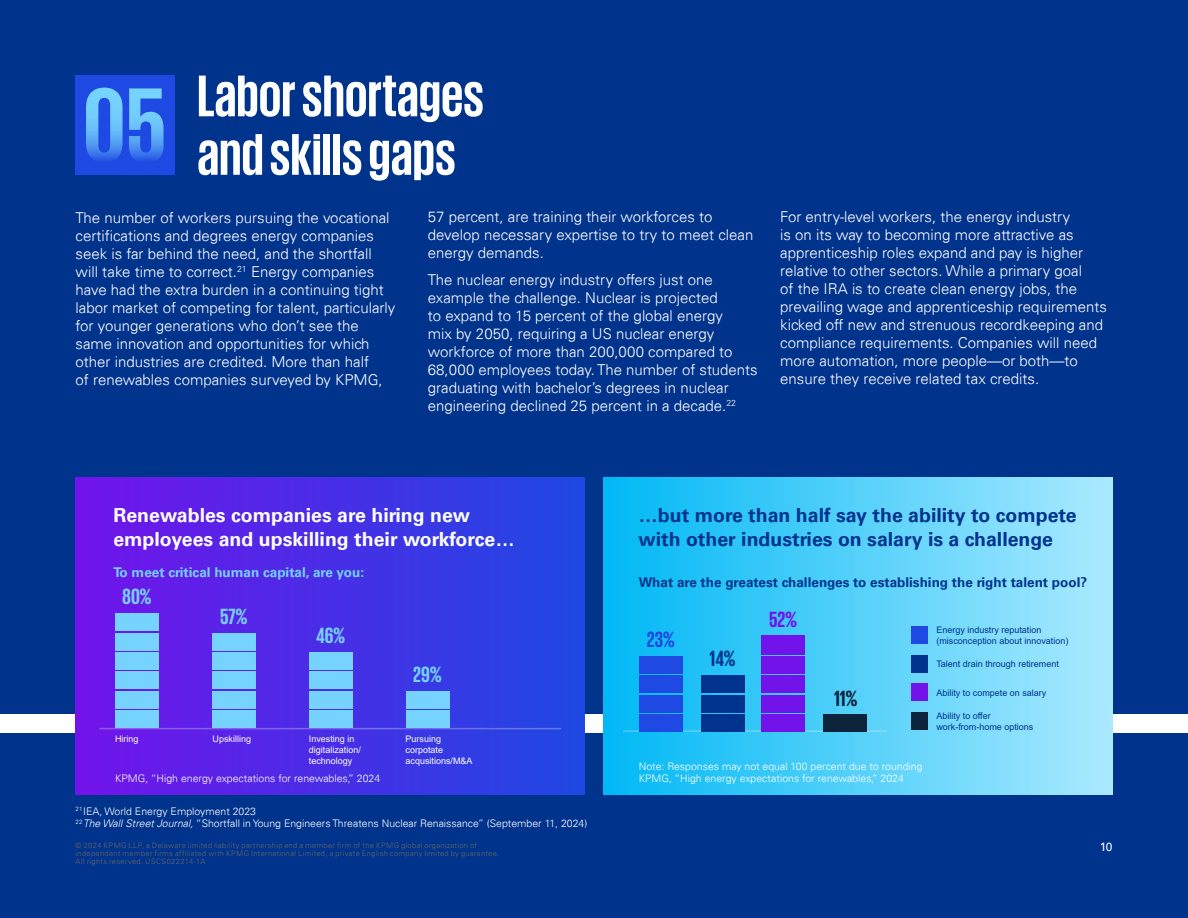
<style>
.page{position:relative;width:1188px;height:918px;background:#fff}
.page>*{position:absolute;margin:0;border:0;box-sizing:border-box;transform-origin:0 0}
.t1{font:700 108.3px "KPMG";color:#76d2ff}
.t2{font:700 60px/58.5px "KPMG";color:#fff}
.t3{font:700 22.5px "KPMG";letter-spacing:-.005em;color:#76d2ff}
.t4{font:700 22.5px "KPMG";color:#1e49e2}
.t5{font:700 22.5px "KPMG";color:#00338d}
.t6{font:700 22.5px "KPMG";color:#7213ea}
.t7{font:700 22.5px "KPMG";color:#0c233c}
.t8{font:700 19.5px/24px "Univers 65";color:#00338c}
.t9{font:700 19.5px/24px "Univers 65";color:#fff}
.t10{font:300 15px/18px "Univers 45";color:#fff}
.t11{font:700 13.5px "Univers 65";color:#00338c}
.t12{font:700 13.5px "Univers 65";color:#76d2ff}
.t13{font:12px "Univers 55 Roman";color:#fff}
.t14{font:300 10.5px/12.6px "Univers 45";color:#fff}
.t15{font:9px/10.8px "Arial";color:#00338d}
.t16{font:9px/10.8px "Arial";color:#fff}
.t17{font:300 7.5px/8.1px "Univers 45";letter-spacing:.045em;color:#666}
.s1{font-style:italic}
</style>
<div class="page">
<div style="left:0;top:733px;width:1188px;height:185px;background:#00338c"></div>
<div style="left:0;top:0;width:1188px;height:714px;background:#00338c"></div>
<div style="left:76px;top:477px;width:509px;height:318px;background:linear-gradient(to right,#7213ea,#1f49e2)"></div>
<div style="left:603px;top:477px;width:509px;height:318px;background:linear-gradient(to right,#00b8f5,#abeaff)"></div>
<div style="left:115px;top:710px;width:44px;height:18px;background:#76d2ff"></div>
<div style="left:115px;top:691px;width:44px;height:18px;background:#76d2ff"></div>
<div style="left:115px;top:671px;width:44px;height:18px;background:#76d2ff"></div>
<div style="left:115px;top:652px;width:44px;height:18px;background:#76d2ff"></div>
<div style="left:115px;top:633px;width:44px;height:18px;background:#76d2ff"></div>
<div style="left:115px;top:613px;width:44px;height:18px;background:#76d2ff"></div>
<div style="left:212px;top:710px;width:44px;height:18px;background:#76d2ff"></div>
<div style="left:212px;top:691px;width:44px;height:18px;background:#76d2ff"></div>
<div style="left:212px;top:671px;width:44px;height:18px;background:#76d2ff"></div>
<div style="left:212px;top:652px;width:44px;height:18px;background:#76d2ff"></div>
<div style="left:212px;top:633px;width:44px;height:18px;background:#76d2ff"></div>
<div style="left:309px;top:710px;width:44px;height:18px;background:#76d2ff"></div>
<div style="left:309px;top:691px;width:44px;height:18px;background:#76d2ff"></div>
<div style="left:309px;top:671px;width:44px;height:18px;background:#76d2ff"></div>
<div style="left:309px;top:652px;width:44px;height:18px;background:#76d2ff"></div>
<div style="left:406px;top:710px;width:43px;height:18px;background:#76d2ff"></div>
<div style="left:406px;top:691px;width:43px;height:18px;background:#76d2ff"></div>
<hr style="left:99px;top:728px;width:462px;height:1px;background:#fff">
<hr style="left:623px;top:730px;width:264px;height:2px;background:#fff">
<div style="left:639px;top:714px;width:44px;height:18px;background:#1e49e2"></div>
<div style="left:639px;top:695px;width:44px;height:18px;background:#1e49e2"></div>
<div style="left:639px;top:675px;width:44px;height:18px;background:#1e49e2"></div>
<div style="left:639px;top:656px;width:44px;height:18px;background:#1e49e2"></div>
<div style="left:701px;top:714px;width:44px;height:18px;background:#00338d"></div>
<div style="left:701px;top:695px;width:44px;height:18px;background:#00338d"></div>
<div style="left:701px;top:675px;width:44px;height:18px;background:#00338d"></div>
<div style="left:761px;top:714px;width:44px;height:18px;background:#7213ea"></div>
<div style="left:761px;top:695px;width:44px;height:18px;background:#7213ea"></div>
<div style="left:761px;top:675px;width:44px;height:18px;background:#7213ea"></div>
<div style="left:761px;top:656px;width:44px;height:18px;background:#7213ea"></div>
<div style="left:761px;top:635px;width:44px;height:20px;background:#7213ea"></div>
<div style="left:823px;top:714px;width:44px;height:18px;background:#0c233c"></div>
<div style="left:911px;top:712px;width:17px;height:18px;background:#0c233c"></div>
<div style="left:911px;top:684px;width:17px;height:17px;background:#7213ea"></div>
<div style="left:911px;top:655px;width:17px;height:18px;background:#00338d"></div>
<div style="left:911px;top:626px;width:17px;height:18px;background:#1e49e2"></div>
<div style="left:76px;top:76px;width:99px;height:99px;background:#1e49e2"></div>
<h2 class="t2" style="left:197px;top:65px;width:288px">Labor shortages and skills gaps</h2>
<p class="t10" style="left:76px;top:208px;width:321px">The number of workers pursuing the vocational certifications and degrees energy companies seek is far behind the need, and the shortfall will take time to correct.<sup>21</sup> Energy companies have had the extra burden in a continuing tight labor market of competing for talent, particularly for younger generations who don’t see the same innovation and opportunities for which other industries are credited. More than half<br>of renewables companies surveyed by KPMG,</p>
<p class="t10" style="left:428px;top:208px;width:327px">57 percent, are training their workforces to develop necessary expertise to try to meet clean energy demands.</p>
<h1 class="t1" style="left:83px;top:71px;width:85px">05</h1>
<p class="t10" style="left:428px;top:271px;width:331px">The nuclear energy industry offers just one example the challenge. Nuclear is projected<br>to expand to 15 percent of the global energy<br>mix by 2050, requiring a US nuclear energy workforce of more than 200,000 compared to 68,000 employees today. The number of students graduating with bachelor’s degrees in nuclear engineering declined 25 percent in a decade.<sup>22</sup></p>
<p class="t10" style="left:780px;top:208px;width:328px">For entry-level workers, the energy industry<br>is on its way to becoming more attractive as apprenticeship roles expand and pay is higher relative to other sectors. While a primary goal<br>of the IRA is to create clean energy jobs, the prevailing wage and apprenticeship requirements kicked off new and strenuous recordkeeping and compliance requirements. Companies will need more automation, more people—or both—to ensure they receive related tax credits.</p>
<h3 class="t9" style="left:113px;top:504px;width:403px">Renewables companies are hiring new employees and upskilling their workforce…</h3>
<p class="t12" style="left:113px;top:564px;width:252px">To meet critical human capital, are you:</p>
<h3 class="t3" style="left:122px;top:585px;width:31px">80%</h3>
<h3 class="t3" style="left:220px;top:605px;width:29px">57%</h3>
<h3 class="t3" style="left:316px;top:624px;width:31px">46%</h3>
<h3 class="t3" style="left:413px;top:664px;width:30px">29%</h3>
<p class="t16" style="left:115px;top:733px;width:25px">Hiring</p>
<p class="t16" style="left:213px;top:733px;width:40px">Upskilling</p>
<p class="t16" style="left:406px;top:733px;width:69px">Pursuing corpotate acqusitions/M&amp;A</p>
<p class="t16" style="left:309px;top:733px;width:54px">Investing in digitalization/ technology</p>
<h3 class="t8" style="left:638px;top:504px;width:440px">…but more than half say the ability to compete with other industries on salary is a challenge</h3>
<p class="t11" style="left:639px;top:575px;width:450px">What are the greatest challenges to establishing the right talent pool?</p>
<h3 class="t4" style="left:647px;top:628px;width:30px">23%</h3>
<h3 class="t5" style="left:710px;top:648px;width:28px">14%</h3>
<h3 class="t6" style="left:769px;top:608px;width:30px">52%</h3>
<h3 class="t7" style="left:834px;top:688px;width:25px">11%</h3>
<p class="t14" style="left:639px;top:760px;width:285px">Note: Responses may not equal 100 percent due to rounding</p>
<p class="t15" style="left:936px;top:625px;width:134px">Energy industry reputation (misconception about innovation)</p>
<p class="t15" style="left:936px;top:659px;width:124px">Talent drain through retirement</p>
<p class="t15" style="left:936px;top:687px;width:112px">Ability to compete on salary</p>
<p class="t15" style="left:936px;top:710px;width:99px">Ability to offer work-from-home options</p>
<p class="t14" style="left:115px;top:772px;width:267px">KPMG, “High energy expectations for renewables,” 2024</p>
<p class="t14" style="left:639px;top:772px;width:267px">KPMG, “High energy expectations for renewables,” 2024</p>
<p class="t14" style="left:76px;top:805px;width:513px"><sup>21</sup>IEA, World Energy Employment 2023<br><sup>22</sup><span class="s1">The Wall Street Journal,</span> “Shortfall in Young Engineers Threatens Nuclear Renaissance” (September 11, 2024)</p>
<p class="t17" style="left:76px;top:841px;width:403px">© 2024 KPMG LLP, a Delaware limited liability partnership and a member firm of the KPMG global organization of</p>
<p class="t13" style="left:1100px;top:840px;width:14px">10</p>
<p class="t17" style="left:76px;top:850px;width:425px">independent member firms affiliated with KPMG International Limited, a private English company limited by guarantee.<br>All rights reserved. USCS022214-1A</p>
</div>
